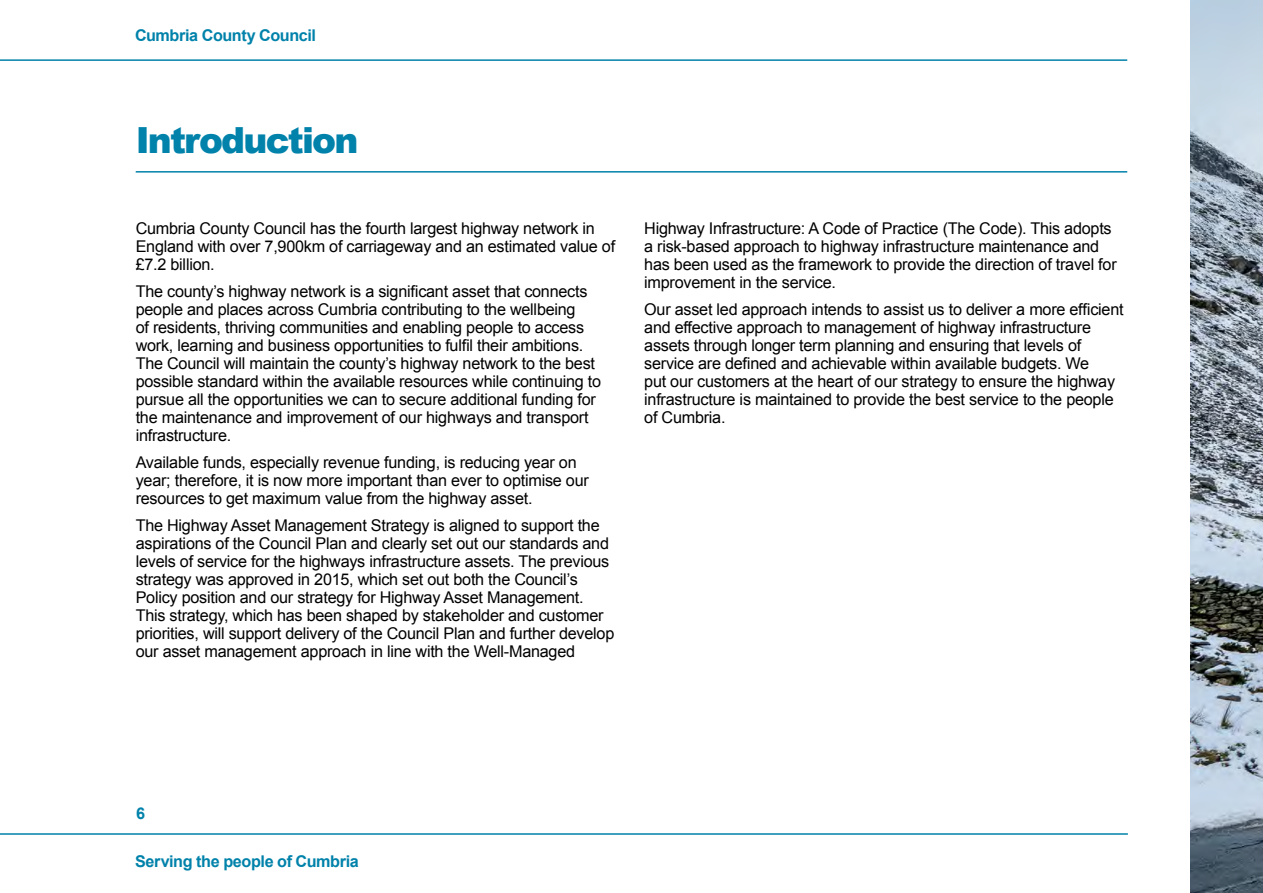
<style>
.page{position:relative;width:1263px;height:893px;background:#fff}
.page>*{position:absolute;margin:0;border:0;box-sizing:border-box;transform-origin:0 0}
.t1{font:900 36px "Arial";letter-spacing:-.05em;color:#0082aa}
.t2{font:16.2px/18px "Arial";letter-spacing:-.015em;color:#000}
.t3{font:700 16.2px "Arial";letter-spacing:-.025em;color:#0082aa}
</style>
<div class="page">
<hr style="left:0;top:59px;width:1127px;height:2px;background:#0082aa">
<hr style="left:0;top:833px;width:1128px;height:2px;background:#0082aa">
<hr style="left:136px;top:171px;width:991px;height:2px;background:#0082aa">
<img style="left:1191px;top:0;width:72px;height:893px">
<p class="t3" style="left:135px;top:25px;width:182px">Cumbria County Council</p>
<h1 class="t1" style="left:136px;top:114px;width:224px">Introduction</h1>
<p class="t2" style="left:136px;top:219px;width:481px">Cumbria County Council has the fourth largest highway network in<br>England with over 7,900km of carriageway and an estimated value of £7.2 billion.</p>
<p class="t2" style="left:136px;top:282px;width:467px">The county’s highway network is a significant asset that connects people and places across Cumbria contributing to the wellbeing<br>of residents, thriving communities and enabling people to access work, learning and business opportunities to fulfil their ambitions.<br>The Council will maintain the county’s highway network to the best possible standard within the available resources while continuing to pursue all the opportunities we can to secure additional funding for the maintenance and improvement of our highways and transport infrastructure.</p>
<p class="t2" style="left:136px;top:453px;width:455px">Available funds, especially revenue funding, is reducing year on year; therefore, it is now more important than ever to optimise our resources to get maximum value from the highway asset.</p>
<p class="t2" style="left:136px;top:516px;width:480px">The Highway Asset Management Strategy is aligned to support the aspirations of the Council Plan and clearly set out our standards and levels of service for the highways infrastructure assets. The previous strategy was approved in 2015, which set out both the Council’s Policy position and our strategy for Highway Asset Management.<br>This strategy, which has been shaped by stakeholder and customer priorities, will support delivery of the Council Plan and further develop our asset management approach in line with the Well-Managed</p>
<p class="t2" style="left:644px;top:219px;width:474px">Highway Infrastructure: A Code of Practice (The Code). This adopts a risk-based approach to highway infrastructure maintenance and has been used as the framework to provide the direction of travel for improvement in the service.</p>
<p class="t2" style="left:644px;top:300px;width:481px">Our asset led approach intends to assist us to deliver a more efficient and effective approach to management of highway infrastructure assets through longer term planning and ensuring that levels of service are defined and achievable within available budgets. We<br>put our customers at the heart of our strategy to ensure the highway infrastructure is maintained to provide the best service to the people of Cumbria.</p>
<p class="t3" style="left:136px;top:803px;width:11px">6</p>
<p class="t3" style="left:135px;top:851px;width:225px">Serving the people of Cumbria</p>
</div>
